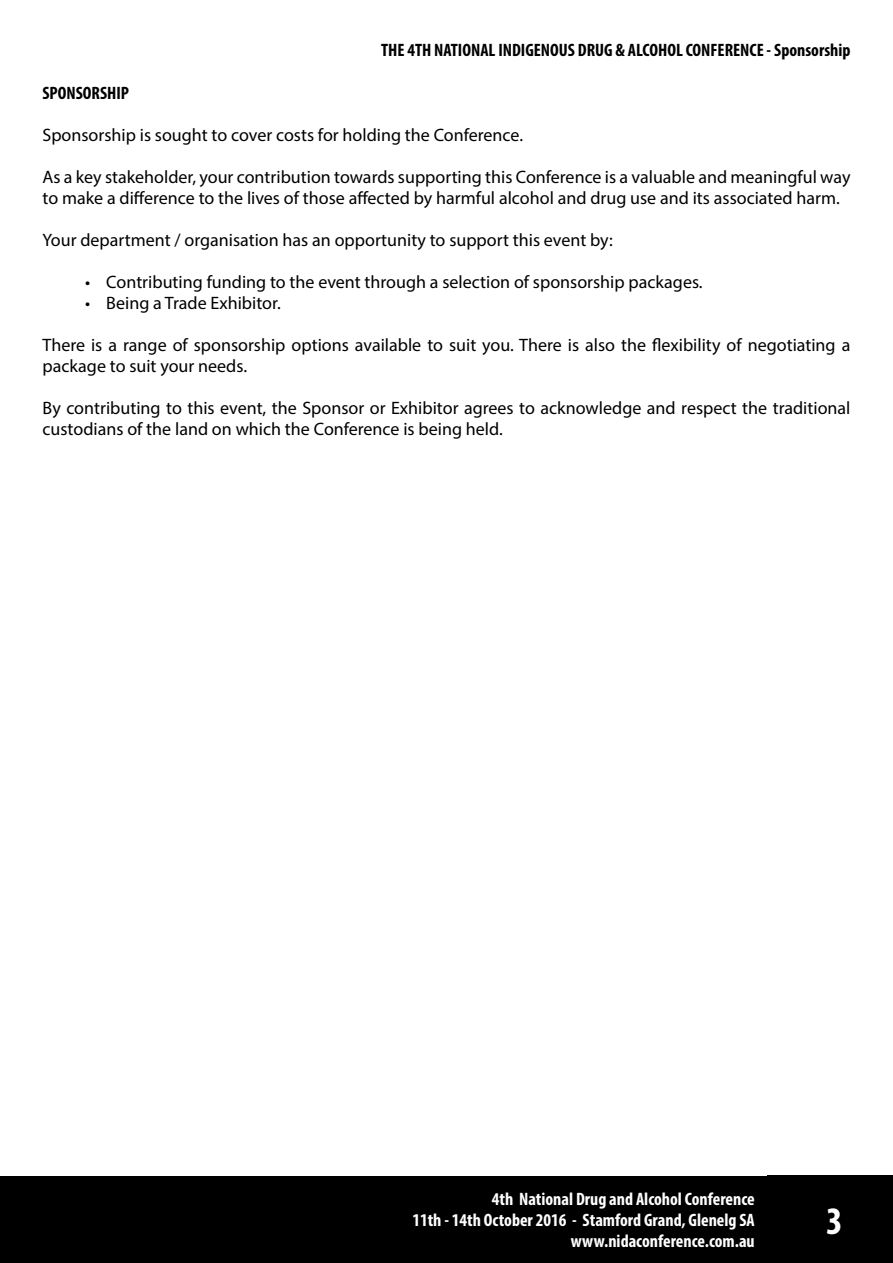
<style>
.page{position:relative;width:893px;height:1263px;background:#fff}
.page>*{position:absolute;margin:0;border:0;box-sizing:border-box;transform-origin:0 0}
.t1{font:700 condensed 39px "Myriad Pro";color:#fff}
.t2{font:18px/21px "Myriad Pro";color:#000}
.t3{font:700 condensed 18px/21px "Myriad Pro";color:#fff;text-align:right}
.t4{font:700 condensed 18px "Myriad Pro";color:#000}
</style>
<div class="page">
<div style="left:0;top:1176px;width:767px;height:87px;background:#000"></div>
<div style="left:767px;top:1176px;width:126px;height:87px;background:#000"></div>
<p class="t4" style="left:381px;top:39px;width:471px">THE 4TH NATIONAL INDIGENOUS DRUG &amp; ALCOHOL CONFERENCE - Sponsorship</p>
<p class="t4" style="left:43px;top:81px;width:88px">SPONSORSHIP</p>
<p class="t2" style="left:43px;top:124px;width:482px">Sponsorship is sought to cover costs for holding the Conference.</p>
<p class="t2" style="left:43px;top:166px;width:809px">As a key stakeholder, your contribution towards supporting this Conference is a valuable and meaningful way to make a difference to the lives of those affected by harmful alcohol and drug use and its associated harm.</p>
<p class="t2" style="left:43px;top:229px;width:572px">Your department / organisation has an opportunity to support this event by:</p>
<p class="t2" style="left:85px;top:271px;width:619px">• Contributing funding to the event through a selection of sponsorship packages.</p>
<p class="t2" style="left:85px;top:292px;width:197px">• Being a Trade Exhibitor.</p>
<p class="t2" style="left:43px;top:334px;width:809px">There is a range of sponsorship options available to suit you. There is also the flexibility of negotiating a package to suit your needs.</p>
<p class="t2" style="left:43px;top:397px;width:809px">By contributing to this event, the Sponsor or Exhibitor agrees to acknowledge and respect the traditional custodians of the land on which the Conference is being held.</p>
<p class="t3" style="left:412px;top:1188px;width:344px">4th National Drug and Alcohol Conference<br>11th - 14th October 2016 - Stamford Grand, Glenelg SA www.nidaconference.com.au</p>
<h1 class="t1" style="left:826px;top:1197px;width:18px">3</h1>
</div>
